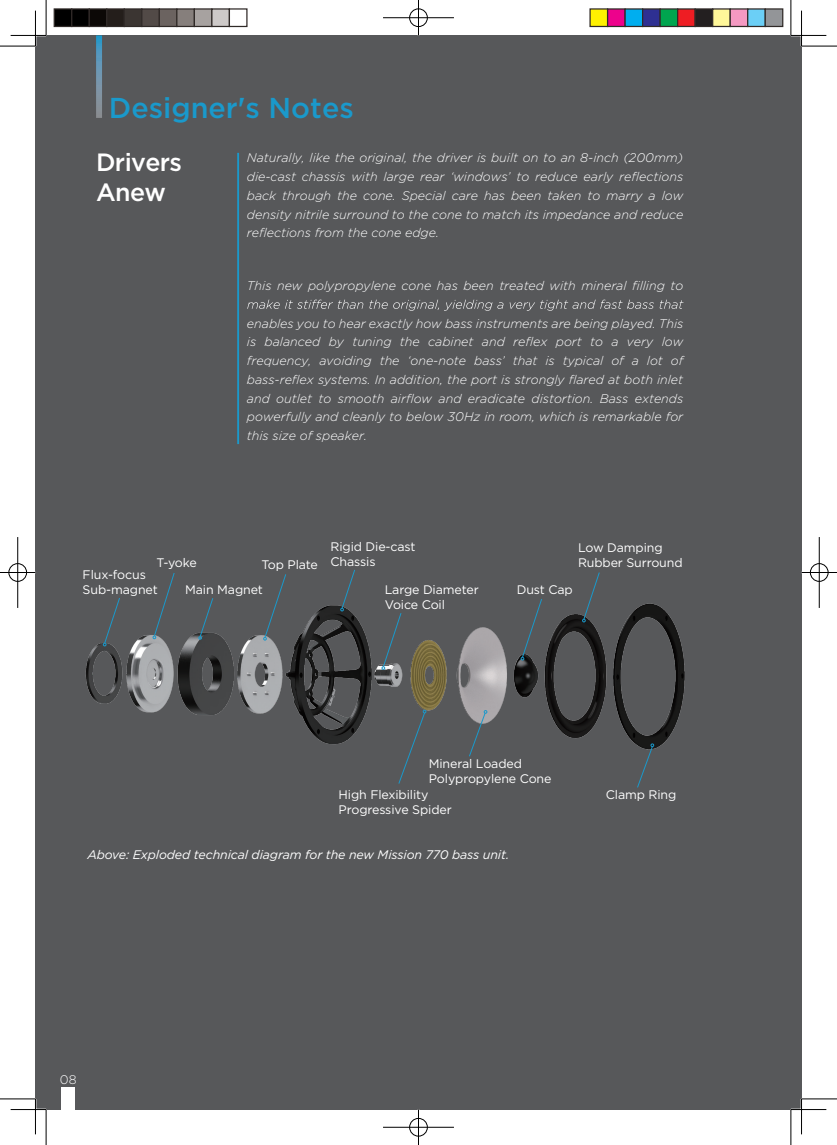
<style>
.page{position:relative;width:837px;height:1145px;background:#fff}
.page>*{position:absolute;margin:0;border:0;box-sizing:border-box;transform-origin:0 0}
.t1{font:500 28.75px "Gotham";color:#1a99cb}
.t2{font:500 24.88px/29.9px "Gotham";letter-spacing:-.025em;color:#fff}
.t3{font:italic 300 12.5px/18.8px "Gotham";color:#fff;text-align:justify}
.t4{font:300 12.5px "Gotham";color:#fff}
.t5{font:12.38px/14.9px "Gotham";letter-spacing:-.01em;color:#fff}
.t6{font:italic 12.38px "Gotham";letter-spacing:-.01em;color:#fff}
</style>
<div class="page">
<div style="left:35px;top:35px;width:766px;height:1074px;background:#57585a"></div>
<svg style="left:96px;top:35px;width:6px;height:83px"></svg>
<hr style="left:11px;top:1108px;width:35px;height:2px;background:#fff">
<hr style="left:790px;top:1108px;width:36px;height:2px;background:#fff">
<hr style="left:800px;top:11px;width:2px;height:35px;background:#fff">
<hr style="left:800px;top:1098px;width:2px;height:36px;background:#fff">
<hr style="left:0;top:46px;width:35px;height:1px;background:#000">
<hr style="left:801px;top:46px;width:35px;height:1px;background:#000">
<hr style="left:0;top:1098px;width:35px;height:1px;background:#000">
<hr style="left:801px;top:1098px;width:35px;height:1px;background:#000">
<hr style="left:46px;top:0;width:1px;height:35px;background:#000">
<hr style="left:46px;top:1109px;width:1px;height:35px;background:#000">
<hr style="left:790px;top:0;width:1px;height:35px;background:#000">
<hr style="left:790px;top:1109px;width:1px;height:35px;background:#000">
<hr style="left:11px;top:35px;width:35px;height:1px;background:#000">
<hr style="left:790px;top:35px;width:36px;height:1px;background:#000">
<hr style="left:11px;top:1109px;width:35px;height:1px;background:#000">
<hr style="left:790px;top:1109px;width:36px;height:1px;background:#000">
<hr style="left:35px;top:11px;width:1px;height:35px;background:#000">
<hr style="left:35px;top:1098px;width:1px;height:36px;background:#000">
<hr style="left:801px;top:11px;width:1px;height:35px;background:#000">
<hr style="left:801px;top:1098px;width:1px;height:36px;background:#000">
<div style="left:408px;top:8px;width:20px;height:19px;border:2px solid #fff;border-radius:50%"></div>
<hr style="left:383px;top:17px;width:71px;height:2px;background:#fff">
<hr style="left:417px;top:0;width:2px;height:35px;background:#fff">
<div style="left:409px;top:9px;width:18px;height:18px;border:1px solid #000;border-radius:50%"></div>
<hr style="left:383px;top:18px;width:71px;height:1px;background:#000">
<hr style="left:418px;top:0;width:1px;height:35px;background:#000">
<div style="left:408px;top:1117px;width:20px;height:20px;border:2px solid #fff;border-radius:50%"></div>
<hr style="left:383px;top:1126px;width:71px;height:2px;background:#fff">
<hr style="left:417px;top:1109px;width:2px;height:35px;background:#fff">
<div style="left:409px;top:1118px;width:18px;height:18px;border:1px solid #000;border-radius:50%"></div>
<hr style="left:383px;top:1127px;width:71px;height:1px;background:#000">
<hr style="left:418px;top:1109px;width:1px;height:35px;background:#000">
<div style="left:8px;top:562px;width:19px;height:20px;border:2px solid #fff;border-radius:50%"></div>
<hr style="left:0;top:571px;width:35px;height:2px;background:#fff">
<hr style="left:17px;top:537px;width:2px;height:71px;background:#fff">
<div style="left:9px;top:563px;width:18px;height:18px;border:1px solid #000;border-radius:50%"></div>
<hr style="left:0;top:572px;width:35px;height:1px;background:#000">
<hr style="left:18px;top:537px;width:1px;height:71px;background:#000">
<div style="left:809px;top:562px;width:19px;height:20px;border:2px solid #fff;border-radius:50%"></div>
<hr style="left:801px;top:571px;width:35px;height:2px;background:#fff">
<div style="left:809px;top:563px;width:19px;height:18px;border:1px solid #000;border-radius:50%"></div>
<hr style="left:801px;top:572px;width:35px;height:1px;background:#000">
<hr style="left:818px;top:537px;width:1px;height:71px;background:#000">
<div style="left:54px;top:8px;width:18px;height:19px;background:#000;border:1px solid #302a28"></div>
<div style="left:71px;top:8px;width:19px;height:19px;background:#000;border:1px solid #302a28"></div>
<div style="left:89px;top:8px;width:18px;height:19px;background:#0c0806;border:1px solid #302a28"></div>
<div style="left:106px;top:8px;width:19px;height:19px;background:#241e1b;border:1px solid #302a28"></div>
<div style="left:124px;top:8px;width:18px;height:19px;background:#3b3532;border:1px solid #302a28"></div>
<div style="left:141px;top:8px;width:19px;height:19px;background:#524a47;border:1px solid #302a28"></div>
<div style="left:159px;top:8px;width:18px;height:19px;background:#6b6360;border:1px solid #302a28"></div>
<div style="left:176px;top:8px;width:19px;height:19px;background:#867f7c;border:1px solid #302a28"></div>
<div style="left:194px;top:8px;width:18px;height:19px;background:#a7a2a0;border:1px solid #302a28"></div>
<div style="left:211px;top:8px;width:19px;height:19px;background:#cdc9c8;border:1px solid #302a28"></div>
<div style="left:229px;top:8px;width:18px;height:19px;background:#fff;border:1px solid #302a28"></div>
<div style="left:589px;top:8px;width:19px;height:19px;background:#fff101;border:1px solid #302a28"></div>
<div style="left:606px;top:8px;width:19px;height:19px;background:#ed028c;border:1px solid #302a28"></div>
<div style="left:624px;top:8px;width:19px;height:19px;background:#00aeef;border:1px solid #302a28"></div>
<div style="left:641px;top:8px;width:19px;height:19px;background:#2e3092;border:1px solid #302a28"></div>
<div style="left:659px;top:8px;width:19px;height:19px;background:#00a54f;border:1px solid #302a28"></div>
<div style="left:676px;top:8px;width:19px;height:19px;background:#ee1d23;border:1px solid #302a28"></div>
<div style="left:694px;top:8px;width:19px;height:19px;background:#231f20;border:1px solid #302a28"></div>
<div style="left:711px;top:8px;width:19px;height:19px;background:#fff79a;border:1px solid #302a28"></div>
<div style="left:729px;top:8px;width:19px;height:19px;background:#f499c2;border:1px solid #302a28"></div>
<div style="left:746px;top:8px;width:19px;height:19px;background:#6bcff6;border:1px solid #302a28"></div>
<div style="left:764px;top:8px;width:19px;height:19px;background:#939598;border:1px solid #302a28"></div>
<div style="left:61px;top:1087px;width:14px;height:22px;background:#fff"></div>
<hr style="left:237px;top:153px;width:2px;height:291px;background:#1a99cb">
<svg style="left:247px;top:300px;width:436px;height:11px"></svg>
<img style="left:85px;top:603px;width:600px;height:146px">
<svg style="left:103px;top:598px;width:17px;height:48px"></svg>
<svg style="left:198px;top:598px;width:15px;height:41px"></svg>
<svg style="left:340px;top:569px;width:15px;height:42px"></svg>
<svg style="left:520px;top:599px;width:22px;height:61px"></svg>
<svg style="left:582px;top:572px;width:17px;height:50px"></svg>
<svg style="left:263px;top:574px;width:23px;height:66px"></svg>
<svg style="left:381px;top:612px;width:20px;height:57px"></svg>
<svg style="left:153px;top:573px;width:22px;height:66px"></svg>
<svg style="left:398px;top:710px;width:28px;height:74px"></svg>
<svg style="left:636px;top:743px;width:17px;height:45px"></svg>
<svg style="left:468px;top:710px;width:19px;height:47px"></svg>
<h1 class="t1" style="left:109px;top:89px;width:246px">Designer's Notes</h1>
<h2 class="t2" style="left:96px;top:147px;width:87px">Drivers<br>Anew</h2>
<p class="t3" style="left:247px;top:148px;width:438px">Naturally, like the original, the driver is built on to an 8-inch (200mm) die-cast chassis with large rear ‘windows’ to reduce early reflections back through the cone. Special care has been taken to marry a low density nitrile surround to the cone to match its impedance and reduce reflections from the cone edge.</p>
<p class="t3" style="left:247px;top:276px;width:437px">This new polypropylene cone has been treated with mineral filling to</p>
<p class="t3" style="left:247px;top:313px;width:438px">enables you to hear exactly how bass instruments are being played. This is balanced by tuning the cabinet and reflex port to a very low frequency, avoiding the ‘one-note bass’ that is typical of a lot of bass-reflex systems. In addition, the port is strongly flared at both inlet and outlet to smooth airflow and eradicate distortion. Bass extends powerfully and cleanly to below 30Hz in room, which is remarkable for this size of speaker.</p>
<p class="t5" style="left:156px;top:554px;width:42px">T-yoke</p>
<p class="t5" style="left:185px;top:582px;width:79px">Main Magnet</p>
<p class="t5" style="left:261px;top:557px;width:58px">Top Plate</p>
<p class="t5" style="left:83px;top:567px;width:77px">Flux-focus<br>Sub-magnet</p>
<p class="t5" style="left:330px;top:539px;width:86px">Rigid Die-cast<br>Chassis</p>
<p class="t5" style="left:577px;top:539px;width:106px">Low Damping<br>Rubber Surround</p>
<p class="t5" style="left:516px;top:582px;width:57px">Dust Cap</p>
<p class="t5" style="left:384px;top:582px;width:95px">Large Diameter<br>Voice Coil</p>
<p class="t5" style="left:428px;top:756px;width:124px">Mineral Loaded<br>Polypropylene Cone</p>
<p class="t5" style="left:338px;top:786px;width:115px">High Flexibility<br>Progressive Spider</p>
<p class="t5" style="left:605px;top:786px;width:72px">Clamp Ring</p>
<p class="t6" style="left:87px;top:846px;width:423px">Above: Exploded technical diagram for the new Mission 770 bass unit.</p>
<p class="t4" style="left:60px;top:1071px;width:18px">08</p>
</div>
